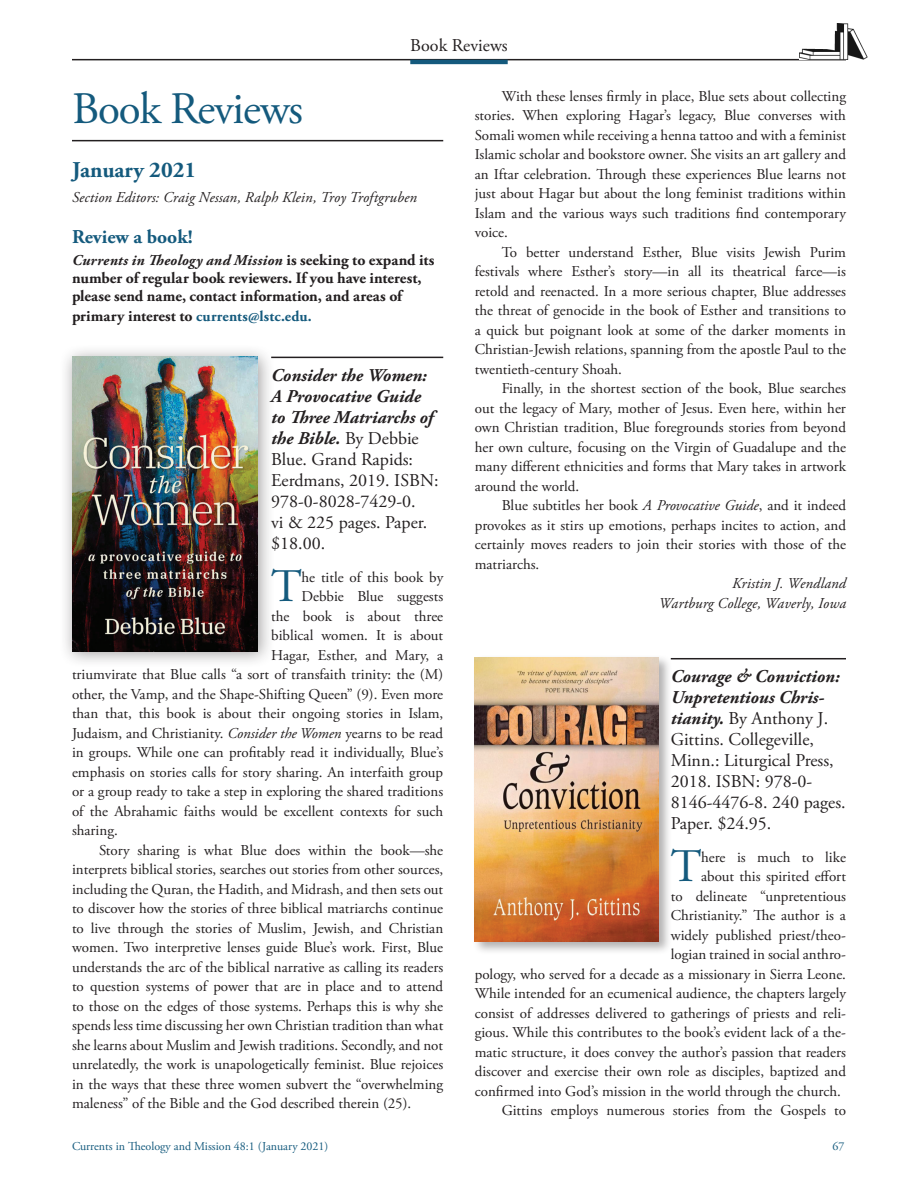
<style>
.page{position:relative;width:918px;height:1188px;background:#fff}
.page>*{position:absolute;margin:0;border:0;box-sizing:border-box;transform-origin:0 0}
.BR_PH_text_1st_parag{font:46.65px "Adobe Garamond Pro";color:#145a7d}
.article_title_3{font:45px "Adobe Garamond Pro";letter-spacing:-.025em;color:#145a7d}
.PH_date{font:700 22.5px "Adobe Garamond Pro";color:#145a7d}
.subhead{font:700 19.5px "Adobe Garamond Pro";color:#145a7d}
.BR_publication_info{font:18px/21px "Adobe Garamond Pro";color:#231f20}
.BR_reviewer{font:700 15.75px/18px "Adobe Garamond Pro";color:#231f20}
.BR_PH_text{font:15px/19.5px "Adobe Garamond Pro";color:#231f20;text-align:justify}
.BR_PH_text_1st_parag-2{font:15px "Adobe Garamond Pro";color:#231f20}
.BR_reviewer-2{font:italic 15px "Adobe Garamond Pro";letter-spacing:.005em;color:#231f20}
.BR_reviewer-3{font:italic 700 15px "Adobe Garamond Pro";letter-spacing:.02em;color:#231f20}
.BR_reviewer-4{font:700 15px "Adobe Garamond Pro";letter-spacing:.015em;color:#145a7d}
.t1{font:12px "Adobe Garamond Pro";color:#145a7d}
.s1{font-style:italic}
.s2{font-style:normal;font-size:15.75px}
.s3{font-size:15.75px;color:#231f20}
.s4{font-weight:700;font-style:italic}
</style>
<div class="page">
<hr style="left:72px;top:59px;width:774px;height:1px;background:#231f20">
<hr style="left:410px;top:60px;width:98px;height:4px;background:#145a7d">
<img style="left:799px;top:23px;width:68px;height:36px">
<hr style="left:671px;top:658px;width:175px;height:1px;background:#231f20">
<hr style="left:72px;top:140px;width:371px;height:1px;background:#231f20">
<hr style="left:271px;top:357px;width:172px;height:1px;background:#231f20">
<div style="left:59px;top:344px;width:216px;height:325px;background:#231f20;opacity:.42"></div>
<img style="left:72px;top:357px;width:186px;height:295px">
<div style="left:472px;top:654px;width:200px;height:301px;background:#231f20;opacity:.35"></div>
<img style="left:475px;top:657px;width:184px;height:284px">
<p class="BR_publication_info" style="left:410px;top:36px;width:99px">Book Reviews</p>
<p class="BR_PH_text" style="left:475px;top:87px;width:373px;text-indent:27px">With these lenses firmly in place, Blue sets about collecting stories. When exploring Hagar’s legacy, Blue converses with Somali women while receiving a henna tattoo and with a feminist Islamic scholar and bookstore owner. She visits an art gallery and an Iftar celebration. Through these experiences Blue learns not just about Hagar but about the long feminist traditions within Islam and the various ways such traditions find contemporary voice.</p>
<p class="BR_PH_text" style="left:475px;top:243px;width:373px;text-indent:27px">To better understand Esther, Blue visits Jewish Purim festivals where Esther’s story—in all its theatrical farce—is retold and reenacted. In a more serious chapter, Blue addresses the threat of genocide in the book of Esther and transitions to a quick but poignant look at some of the darker moments in Christian-Jewish relations, spanning from the apostle Paul to the twentieth-century Shoah.</p>
<p class="BR_PH_text" style="left:475px;top:379px;width:373px;text-indent:27px">Finally, in the shortest section of the book, Blue searches out the legacy of Mary, mother of Jesus. Even here, within her own Christian tradition, Blue foregrounds stories from beyond her own culture, focusing on the Virgin of Guadalupe and the many different ethnicities and forms that Mary takes in artwork around the world.</p>
<p class="BR_PH_text" style="left:475px;top:496px;width:373px;text-indent:27px">Blue subtitles her book <span class="s1">A Provocative Guide</span>, and it indeed provokes as it stirs up emotions, perhaps incites to action, and certainly moves readers to join their stories with those of the matriarchs.</p>
<p class="BR_reviewer-2" style="left:732px;top:575px;width:115px">Kristin J. Wendland</p>
<p class="BR_reviewer-2" style="left:659px;top:594px;width:189px">Wartburg College, Waverly, Iowa</p>
<p class="article_title_3" style="left:72px;top:81px;width:233px">Book Reviews</p>
<p class="PH_date" style="left:72px;top:156px;width:126px">January 2021</p>
<p class="BR_reviewer-2" style="left:72px;top:188px;width:347px">Section Editors: Craig Nessan, Ralph Klein, Troy Troftgruben</p>
<p class="subhead" style="left:72px;top:225px;width:122px">Review a book!</p>
<p class="BR_reviewer-3" style="left:72px;top:252px;width:364px">Currents in Theology and Mission <span class="s2">is seeking to expand its</span></p>
<p class="BR_reviewer" style="left:72px;top:269px;width:351px">number of regular book reviewers. If you have interest, please send name, contact information, and areas of</p>
<p class="BR_reviewer-4" style="left:72px;top:307px;width:241px"><span class="s3">primary interest to</span> currents@lstc.edu.</p>
<p class="BR_publication_info" style="left:271px;top:365px;width:169px"><span class="s4">Consider the Women:<br>A Provocative Guide to Three Matriarchs of the Bible.</span> By Debbie<br>Blue. Grand Rapids:<br>Eerdmans, 2019. ISBN:<br>978-0-8028-7429-0.<br>vi &amp; 225 pages. Paper. $18.00.</p>
<p class="BR_PH_text_1st_parag" style="left:271px;top:558px;width:32px">T</p>
<p class="BR_PH_text_1st_parag-2" style="left:302px;top:568px;width:143px">he title of this book by</p>
<p class="BR_PH_text_1st_parag-2" style="left:302px;top:587px;width:143px">Debbie Blue suggests</p>
<p class="BR_PH_text_1st_parag-2" style="left:271px;top:607px;width:174px">the book is about three</p>
<p class="BR_PH_text_1st_parag-2" style="left:271px;top:626px;width:174px">biblical women. It is about</p>
<p class="BR_PH_text_1st_parag-2" style="left:271px;top:646px;width:174px">Hagar, Esther, and Mary, a</p>
<p class="BR_PH_text_1st_parag-2" style="left:72px;top:665px;width:373px">triumvirate that Blue calls “a sort of transfaith trinity: the (M)</p>
<p class="BR_PH_text_1st_parag-2" style="left:72px;top:685px;width:373px">other, the Vamp, and the Shape-Shifting Queen” (9). Even more</p>
<p class="BR_PH_text_1st_parag-2" style="left:72px;top:704px;width:373px">than that, this book is about their ongoing stories in Islam,</p>
<p class="BR_PH_text_1st_parag-2" style="left:72px;top:724px;width:373px">Judaism, and Christianity. <span class="s1">Consider the Women</span> yearns to be read</p>
<p class="BR_PH_text_1st_parag-2" style="left:72px;top:743px;width:373px">in groups. While one can profitably read it individually, Blue’s</p>
<p class="BR_PH_text_1st_parag-2" style="left:72px;top:763px;width:373px">emphasis on stories calls for story sharing. An interfaith group</p>
<p class="BR_PH_text_1st_parag-2" style="left:72px;top:782px;width:373px">or a group ready to take a step in exploring the shared traditions</p>
<p class="BR_PH_text_1st_parag-2" style="left:72px;top:802px;width:373px">of the Abrahamic faiths would be excellent contexts for such</p>
<p class="BR_PH_text_1st_parag-2" style="left:72px;top:821px;width:47px">sharing.</p>
<p class="BR_PH_text" style="left:72px;top:841px;width:373px;text-indent:27px">Story sharing is what Blue does within the book—she interprets biblical stories, searches out stories from other sources, including the Quran, the Hadith, and Midrash, and then sets out to discover how the stories of three biblical matriarchs continue to live through the stories of Muslim, Jewish, and Christian women. Two interpretive lenses guide Blue’s work. First, Blue understands the arc of the biblical narrative as calling its readers to question systems of power that are in place and to attend to those on the edges of those systems. Perhaps this is why she spends less time discussing her own Christian tradition than what she learns about Muslim and Jewish traditions. Secondly, and not unrelatedly, the work is unapologetically feminist. Blue rejoices in the ways that these three women subvert the “overwhelming maleness” of the Bible and the God described therein (25).</p>
<p class="BR_publication_info" style="left:671px;top:666px;width:176px"><span class="s4">Courage &amp; Conviction:<br>Unpretentious Chris&shy;tianity.</span> By Anthony J.<br>Gittins. Collegeville,<br>Minn.: Liturgical Press,<br>2018. ISBN: 978-0-<br>8146-4476-8. 240 pages.<br>Paper. $24.95.</p>
<p class="BR_PH_text_1st_parag" style="left:671px;top:839px;width:32px">T</p>
<p class="BR_PH_text_1st_parag-2" style="left:701px;top:848px;width:146px">here is much to like</p>
<p class="BR_PH_text_1st_parag-2" style="left:701px;top:868px;width:146px">about this spirited effort</p>
<p class="BR_PH_text_1st_parag-2" style="left:671px;top:887px;width:177px">to delineate “unpretentious</p>
<p class="BR_PH_text_1st_parag-2" style="left:671px;top:907px;width:177px">Christianity.” The author is a</p>
<p class="BR_PH_text_1st_parag-2" style="left:671px;top:926px;width:177px">widely published priest/theo-</p>
<p class="BR_PH_text_1st_parag-2" style="left:671px;top:946px;width:177px">logian trained in social anthro-</p>
<p class="BR_PH_text_1st_parag-2" style="left:475px;top:965px;width:373px">pology, who served for a decade as a missionary in Sierra Leone.</p>
<p class="BR_PH_text_1st_parag-2" style="left:475px;top:985px;width:373px">While intended for an ecumenical audience, the chapters largely</p>
<p class="BR_PH_text_1st_parag-2" style="left:475px;top:1004px;width:373px">consist of addresses delivered to gatherings of priests and reli-</p>
<p class="BR_PH_text_1st_parag-2" style="left:475px;top:1024px;width:373px">gious. While this contributes to the book’s evident lack of a the-</p>
<p class="BR_PH_text_1st_parag-2" style="left:475px;top:1043px;width:373px">matic structure, it does convey the author’s passion that readers</p>
<p class="BR_PH_text_1st_parag-2" style="left:475px;top:1063px;width:373px">discover and exercise their own role as disciples, baptized and</p>
<p class="BR_PH_text_1st_parag-2" style="left:475px;top:1082px;width:368px">confirmed into God’s mission in the world through the church.</p>
<p class="BR_PH_text" style="left:502px;top:1102px;width:346px">Gittins employs numerous stories from the Gospels to</p>
<p class="t1" style="left:72px;top:1139px;width:258px">Currents in Theology and Mission 48:1 (January 2021)</p>
<p class="t1" style="left:832px;top:1139px;width:13px">67</p>
</div>
